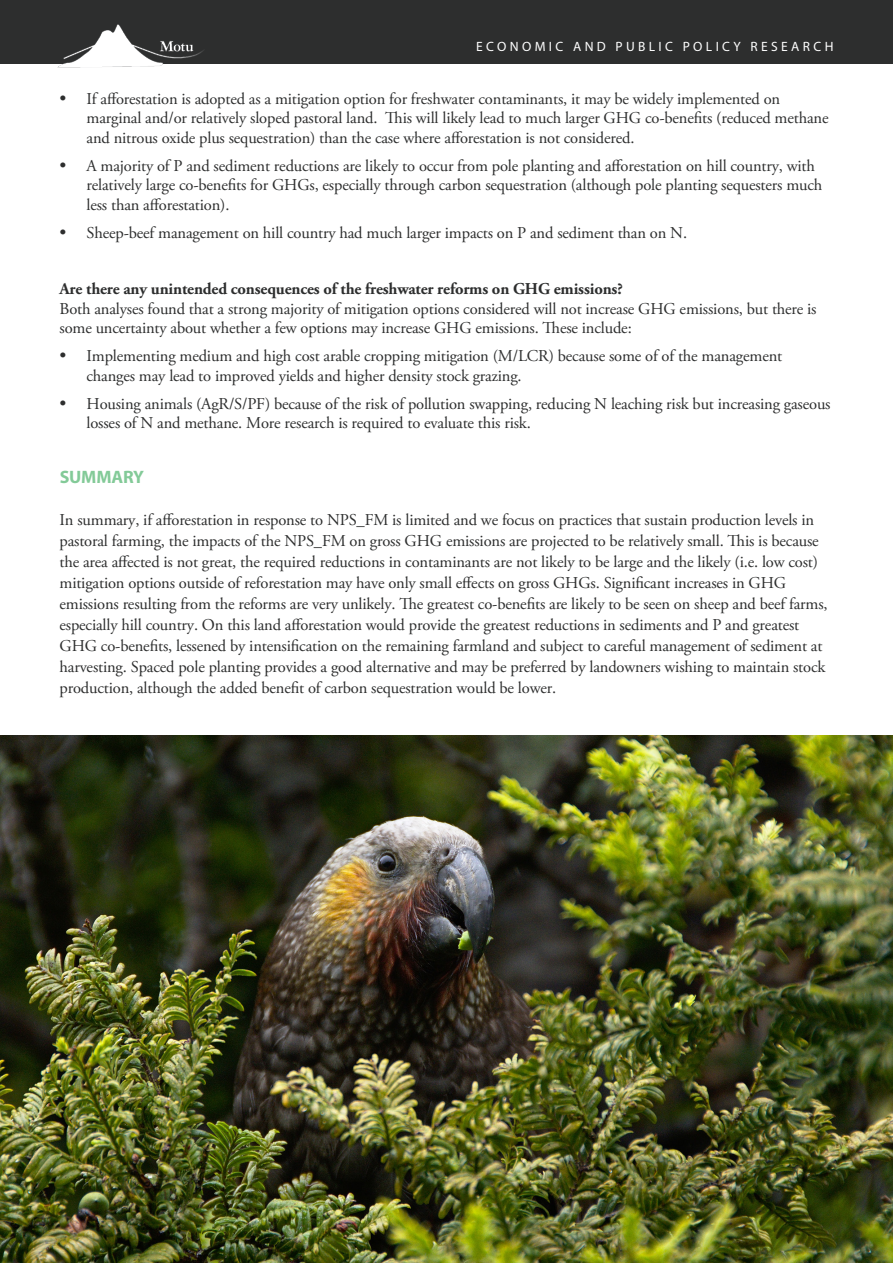
<style>
.page{position:relative;width:893px;height:1263px;background:#fff}
.page>*{position:absolute;margin:0;border:0;box-sizing:border-box;transform-origin:0 0}
.Normal_paragraph_sty{font:700 18px "Myriad Pro";letter-spacing:-.015em;color:#83ca98}
.Normal_paragraph_sty-2{font:16.5px/21px "Adobe Garamond Pro";letter-spacing:-.01em;color:#2d2e2e}
.body{font:16.5px/19.5px "Adobe Garamond Pro";letter-spacing:-.01em;color:#2d2e2e}
.Normal_paragraph_sty-3{font:700 16.5px "Adobe Garamond Pro";letter-spacing:-.01em;color:#2d2e2e}
.t1{font:13.5px "Myriad Pro";letter-spacing:.25em;color:#fff}
.s1{font-size:18px}
</style>
<div class="page">
<div style="left:0;top:0;width:893px;height:64px;background:#2d2e2e"></div>
<img style="left:57px;top:24px;width:147px;height:44px">
<img style="left:0;top:735px;width:893px;height:528px">
<p class="t1" style="left:476px;top:38px;width:359px">ECONOMIC AND PUBLIC POLICY RESEARCH</p>
<p class="Normal_paragraph_sty-2" style="left:87px;top:89px;width:743px;line-height:19.5px;text-indent:-27px"><span class="s1">•</span> If afforestation is adopted as a mitigation option for freshwater contaminants, it may be widely implemented on marginal and/or relatively sloped pastoral land. This will likely lead to much larger GHG co-benefits (reduced methane and nitrous oxide plus sequestration) than the case where afforestation is not considered.</p>
<p class="Normal_paragraph_sty-2" style="left:87px;top:156px;width:737px;line-height:19.5px;text-indent:-27px"><span class="s1">•</span> A majority of P and sediment reductions are likely to occur from pole planting and afforestation on hill country, with relatively large co-benefits for GHGs, especially through carbon sequestration (although pole planting sequesters much less than afforestation).</p>
<p class="Normal_paragraph_sty-2" style="left:60px;top:222px;width:629px"><span class="s1">•</span> Sheep-beef management on hill country had much larger impacts on P and sediment than on N.</p>
<p class="Normal_paragraph_sty-3" style="left:60px;top:279px;width:565px">Are there any unintended consequences of the freshwater reforms on GHG emissions?</p>
<p class="body" style="left:60px;top:299px;width:759px">Both analyses found that a strong majority of mitigation options considered will not increase GHG emissions, but there is some uncertainty about whether a few options may increase GHG emissions. These include:</p>
<p class="Normal_paragraph_sty-2" style="left:87px;top:347px;width:697px;line-height:19.5px;text-indent:-27px"><span class="s1">•</span> Implementing medium and high cost arable cropping mitigation (M/LCR) because some of of the management changes may lead to improved yields and higher density stock grazing.</p>
<p class="Normal_paragraph_sty-2" style="left:87px;top:394px;width:746px;line-height:19.5px;text-indent:-27px"><span class="s1">•</span> Housing animals (AgR/S/PF) because of the risk of pollution swapping, reducing N leaching risk but increasing gaseous losses of N and methane. More research is required to evaluate this risk.</p>
<p class="Normal_paragraph_sty" style="left:60px;top:465px;width:86px">SUMMARY</p>
<p class="Normal_paragraph_sty-2" style="left:60px;top:510px;width:770px">In summary, if afforestation in response to NPS_FM is limited and we focus on practices that sustain production levels in pastoral farming, the impacts of the NPS_FM on gross GHG emissions are projected to be relatively small. This is because the area affected is not great, the required reductions in contaminants are not likely to be large and the likely (i.e. low cost) mitigation options outside of reforestation may have only small effects on gross GHGs. Significant increases in GHG emissions resulting from the reforms are very unlikely. The greatest co-benefits are likely to be seen on sheep and beef farms, especially hill country. On this land afforestation would provide the greatest reductions in sediments and P and greatest GHG co-benefits, lessened by intensification on the remaining farmland and subject to careful management of sediment at harvesting. Spaced pole planting provides a good alternative and may be preferred by landowners wishing to maintain stock production, although the added benefit of carbon sequestration would be lower.</p>
</div>
